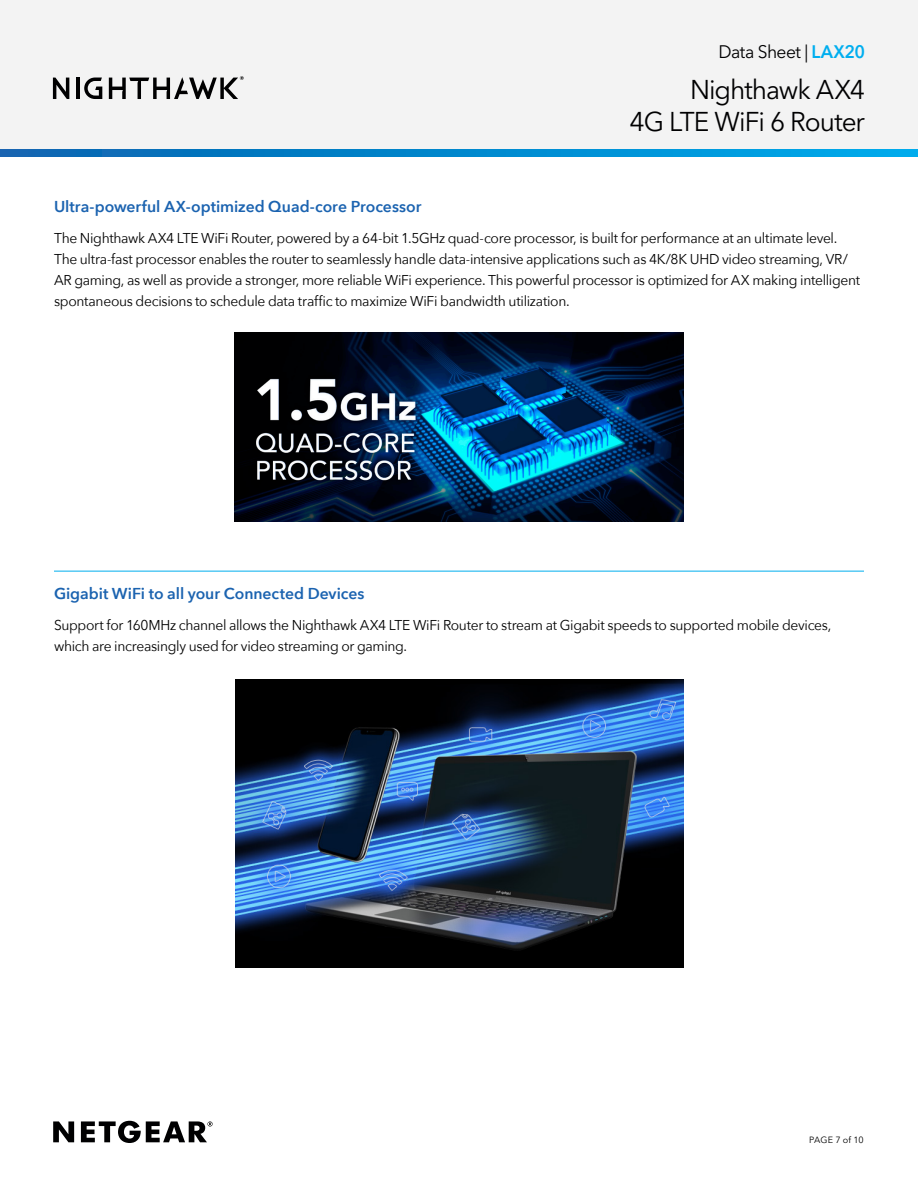
<style>
.page{position:relative;width:918px;height:1188px;background:#fff}
.page>*{position:absolute;margin:0;border:0;box-sizing:border-box;transform-origin:0 0}
.t1{font:27px/31.5px "Avenir Next LT Pro";letter-spacing:-.035em;color:#000001;text-align:right}
.t2{font:18px "Avenir Next LT Pro";letter-spacing:-.03em;color:#000001}
.Sub_Heads_Blue{font:600 15.75px "Avenir Next";color:#1b63b0}
.Sub_Heads_Blue_with{font:600 15.75px "Avenir Next";letter-spacing:-.005em;color:#1b63b0}
.Body_Copy{font:14.25px/21px "Avenir Next";letter-spacing:-.025em;color:#000001}
.t3{font:9px "Avenir Next LT Pro";letter-spacing:.005em;color:#000001}
.s1{font-weight:600;color:#00aeef}
</style>
<div class="page">
<div style="left:0;top:0;width:918px;height:156px;background:#f3f3f3"></div>
<svg style="left:53px;top:1121px;width:160px;height:22px"></svg>
<svg style="left:53px;top:78px;width:16px;height:21px"></svg>
<hr style="left:76px;top:78px;width:3px;height:21px;background:#000001">
<svg style="left:84px;top:78px;width:18px;height:21px"></svg>
<svg style="left:109px;top:76px;width:135px;height:23px"></svg>
<svg style="left:0;top:149px;width:918px;height:8px;background:#0287cd"></svg>
<hr style="left:54px;top:571px;width:810px;height:1px;background:#00aeef">
<img style="left:235px;top:679px;width:448px;height:289px">
<img style="left:235px;top:332px;width:448px;height:190px">
<p class="t2" style="left:719px;top:41px;width:148px">Data Sheet | <span class="s1">LAX20</span></p>
<h1 class="t1" style="left:629px;top:74px;width:237px">Nighthawk AX4<br>4G LTE WiFi 6 Router</h1>
<p class="Sub_Heads_Blue" style="left:54px;top:193px;width:369px">Ultra-powerful AX-optimized Quad-core Processor</p>
<p class="Body_Copy" style="left:54px;top:227px;width:808px">The Nighthawk AX4 LTE WiFi Router, powered by a 64-bit 1.5GHz quad-core processor, is built for performance at an ultimate level.<br>The ultra-fast processor enables the router to seamlessly handle data-intensive applications such as 4K/8K UHD video streaming, VR/ AR gaming, as well as provide a stronger, more reliable WiFi experience. This powerful processor is optimized for AX making intelligent spontaneous decisions to schedule data traffic to maximize WiFi bandwidth utilization.</p>
<p class="Sub_Heads_Blue_with" style="left:54px;top:580px;width:312px">Gigabit WiFi to all your Connected Devices</p>
<p class="Body_Copy" style="left:54px;top:614px;width:779px">Support for 160MHz channel allows the Nighthawk AX4 LTE WiFi Router to stream at Gigabit speeds to supported mobile devices, which are increasingly used for video streaming or gaming.</p>
<p class="t3" style="left:809px;top:1134px;width:56px">PAGE 7 of 10</p>
</div>
